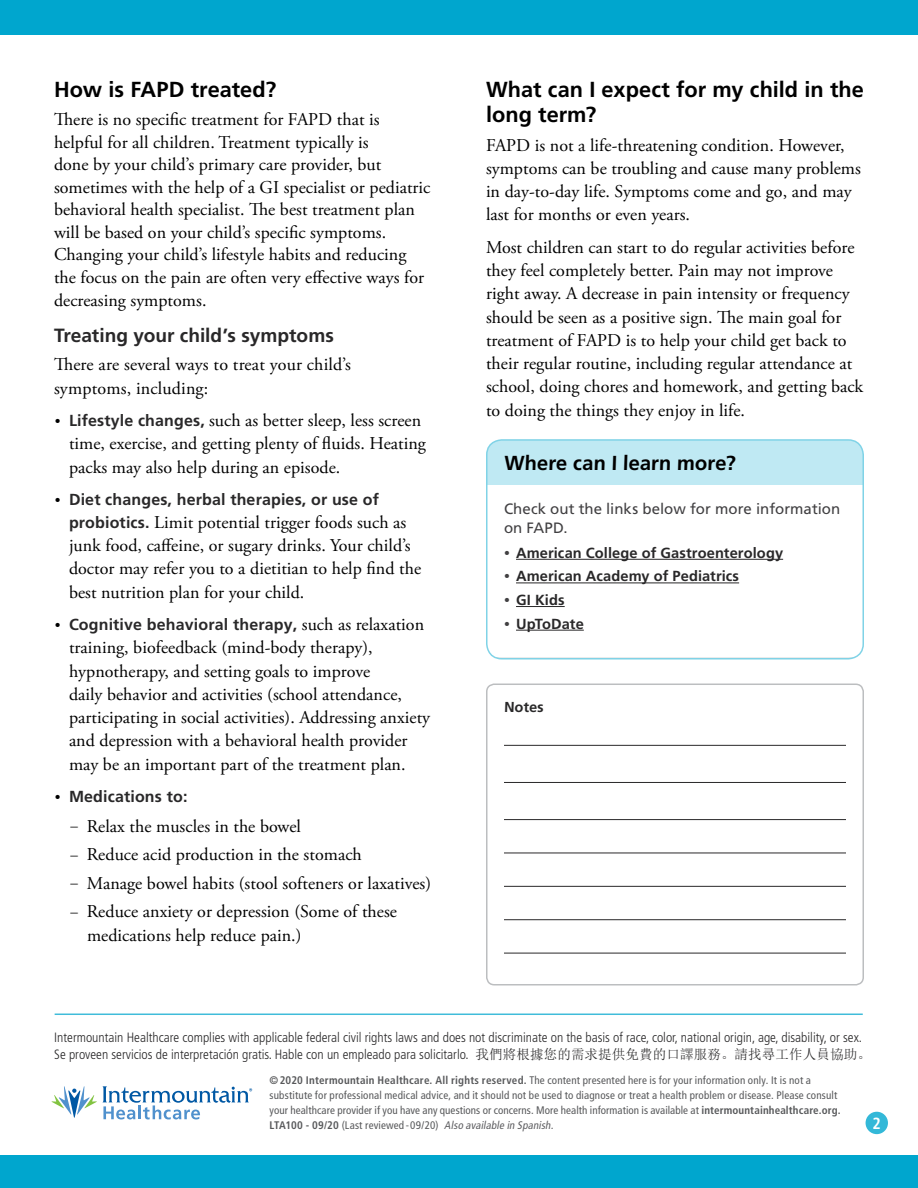
<style>
.page{position:relative;width:918px;height:1188px;background:#fff}
.page>*{position:absolute;margin:0;border:0;box-sizing:border-box;transform-origin:0 0}
.Level_1__h1{font:700 21.75px/24.8px "Frutiger LT Std";color:#000}
.Main_table{font:700 20.25px "Frutiger LT Std";color:#000}
.Level_2__h2{font:700 19.2px "Frutiger LT Std";color:#292829}
.Main__p{font:18px/23.2px "Adobe Garamond Pro";color:#000}
.t1{font:700 condensed 16.2px "Frutiger LT Std";color:#fff}
.t2{font:700 15.9px "Frutiger LT Std";letter-spacing:.01em;color:#292829}
.Main_table-2{font:15px/19.2px "Frutiger LT Std";letter-spacing:.005em;color:#414042}
.t3{font:700 14.7px "Frutiger LT Std";letter-spacing:.005em;color:#292829}
.Main_table-3{font:700 14.4px "Frutiger LT Std";color:#292829}
.t4{font:300 condensed 13.5px/16.5px "Frutiger LT Std";color:#292829}
.Footer___h6{font:condensed 10.95px/15px "Frutiger LT Std";letter-spacing:.01em;color:#58595b}
.s1{font-size:15px}
.s2{font-family:"Frutiger LT Std";font-weight:700;font-size:15.9px;color:#292829}
.s3{font-family:"Adobe Garamond Pro";font-weight:400;font-size:15px;color:#000}
.s4{font-family:"Adobe Garamond Pro";font-weight:400;font-size:18px;color:#000}
.s5{font-family:"Adobe Garamond Pro";font-weight:400;font-size:15px;color:#414042}
.s6{font-family:"Sim Sun";font-weight:400;font-stretch:normal}
.s7{font-weight:700}
.s8{font-style:italic;color:#5d5d60}
</style>
<div class="page">
<div style="left:0;top:0;width:918px;height:35px;background:#00a6ce"></div>
<div style="left:0;top:1156px;width:918px;height:32px;background:#00a6ce"></div>
<div style="left:866px;top:1112px;width:22px;height:22px;background:#33b8d8;border-radius:50%"></div>
<hr style="left:55px;top:1014px;width:808px;height:1px;background:#40bcda">
<svg style="left:52px;top:1086px;width:200px;height:33px"></svg>
<div style="left:487px;top:440px;width:376px;height:45px;background:#bfe9f3"></div>
<hr style="left:487px;top:658px;width:376px;height:1px;background:#939598">
<hr style="left:516px;top:559px;width:267px;height:1px;background:#292829">
<hr style="left:516px;top:583px;width:223px;height:1px;background:#292829">
<hr style="left:516px;top:606px;width:49px;height:1px;background:#292829">
<hr style="left:516px;top:630px;width:68px;height:1px;background:#292829">
<div style="left:486px;top:439px;width:378px;height:221px;border:2px solid #80d3e7;border-radius:15px"></div>
<hr style="left:504px;top:745px;width:342px;height:1px;background:#292829">
<hr style="left:504px;top:782px;width:342px;height:1px;background:#292829">
<hr style="left:504px;top:819px;width:342px;height:1px;background:#292829">
<hr style="left:504px;top:853px;width:342px;height:1px;background:#292829">
<hr style="left:504px;top:886px;width:342px;height:1px;background:#292829">
<hr style="left:504px;top:919px;width:342px;height:1px;background:#292829">
<hr style="left:504px;top:953px;width:342px;height:1px;background:#292829">
<div style="left:486px;top:684px;width:378px;height:302px;border:2px solid #bcbec0;border-radius:8px"></div>
<p class="Level_1__h1" style="left:54px;top:77px;width:224px">How is FAPD treated?</p>
<p class="Main__p" style="left:54px;top:109px;width:378px;line-height:22.6px">There is no specific treatment for FAPD that is helpful for all children. Treatment typically is<br>done by your child’s primary care provider, but sometimes with the help of a GI specialist or pediatric behavioral health specialist. The best treatment plan will be based on your child’s specific symptoms.<br>Changing your child’s lifestyle habits and reducing the focus on the pain are often very effective ways for decreasing symptoms.</p>
<p class="Level_2__h2" style="left:54px;top:324px;width:281px">Treating your child’s symptoms</p>
<p class="Main__p" style="left:54px;top:354px;width:299px">There are several ways to treat your child’s symptoms, including:</p>
<p class="Main__p" style="left:69px;top:409px;width:358px;text-indent:-14px"><span class="s1">•</span> <span class="s2">Lifestyle changes,</span> such as better sleep, less screen time, exercise, and getting plenty of fluids. Heating packs may also help during an episode.</p>
<p class="t2" style="left:55px;top:490px;width:326px"><span class="s3">•</span> Diet changes, herbal therapies, or use of</p>
<p class="Main__p" style="left:69px;top:511px;width:354px"><span class="s2">probiotics.</span> Limit potential trigger foods such as junk food, caffeine, or sugary drinks. Your child’s doctor may refer you to a dietitian to help find the best nutrition plan for your child.</p>
<p class="t2" style="left:55px;top:615px;width:371px"><span class="s3">•</span> Cognitive behavioral therapy, <span class="s4">such as relaxation</span></p>
<p class="Main__p" style="left:69px;top:637px;width:363px">training, biofeedback (mind-body therapy), hypnotherapy, and setting goals to improve<br>daily behavior and activities (school attendance, participating in social activities). Addressing anxiety and depression with a behavioral health provider may be an important part of the treatment plan.</p>
<p class="t2" style="left:55px;top:787px;width:134px"><span class="s3">•</span> Medications to:</p>
<p class="Main__p" style="left:70px;top:815px;width:232px"><span class="s1">–</span> Relax the muscles in the bowel</p>
<p class="Main__p" style="left:70px;top:844px;width:293px"><span class="s1">–</span> Reduce acid production in the stomach</p>
<p class="Main__p" style="left:70px;top:872px;width:362px"><span class="s1">–</span> Manage bowel habits (stool softeners or laxatives)</p>
<p class="Main__p" style="left:87px;top:901px;width:312px;text-indent:-16px"><span class="s1">–</span> Reduce anxiety or depression (Some of these medications help reduce pain.)</p>
<p class="Level_1__h1" style="left:486px;top:77px;width:379px">What can I expect for my child in the long term?</p>
<p class="Main__p" style="left:486px;top:134px;width:377px">FAPD is not a life-threatening condition. However, symptoms can be troubling and cause many problems in day-to-day life. Symptoms come and go, and may last for months or even years.</p>
<p class="Main__p" style="left:486px;top:236px;width:379px">Most children can start to do regular activities before they feel completely better. Pain may not improve right away. A decrease in pain intensity or frequency should be seen as a positive sign. The main goal for treatment of FAPD is to help your child get back to their regular routine, including regular attendance at school, doing chores and homework, and getting back to doing the things they enjoy in life.</p>
<p class="Main_table" style="left:504px;top:451px;width:234px">Where can I learn more?</p>
<p class="Main_table-2" style="left:504px;top:499px;width:338px">Check out the links below for more information on FAPD.</p>
<p class="t3" style="left:504px;top:544px;width:281px"><span class="s5">•</span> American College of Gastroenterology</p>
<p class="t3" style="left:504px;top:568px;width:237px"><span class="s5">•</span> American Academy of Pediatrics</p>
<p class="t3" style="left:504px;top:591px;width:62px"><span class="s5">•</span> GI Kids</p>
<p class="t3" style="left:504px;top:615px;width:81px"><span class="s5">•</span> UpToDate</p>
<p class="Main_table-3" style="left:504px;top:699px;width:42px">Notes</p>
<p class="t4" style="left:54px;top:1029px;width:818px">Intermountain Healthcare complies with applicable federal civil rights laws and does not discriminate on the basis of race, color, national origin, age, disability, or sex.<br>Se proveen servicios de interpretación gratis. Hable con un empleado para solicitarlo. <span class="s6">我們將根據您的需求提供免費的口譯服務。請找尋工作人員協助。</span></p>
<p class="Footer___h6" style="left:270px;top:1073px;width:573px"><span class="s7">©2020 Intermountain Healthcare. All rights reserved.</span> The content presented here is for your information only. It is not a substitute for professional medical advice, and it should not be used to diagnose or treat a health problem or disease. Please consult your healthcare provider if you have any questions or concerns. More health information is available at <span class="s7">intermountainhealthcare.org.<br>LTA100 - 09/20</span> (Last reviewed - 09/20) <span class="s8">Also available in Spanish.</span></p>
<p class="t1" style="left:873px;top:1113px;width:10px">2</p>
</div>
